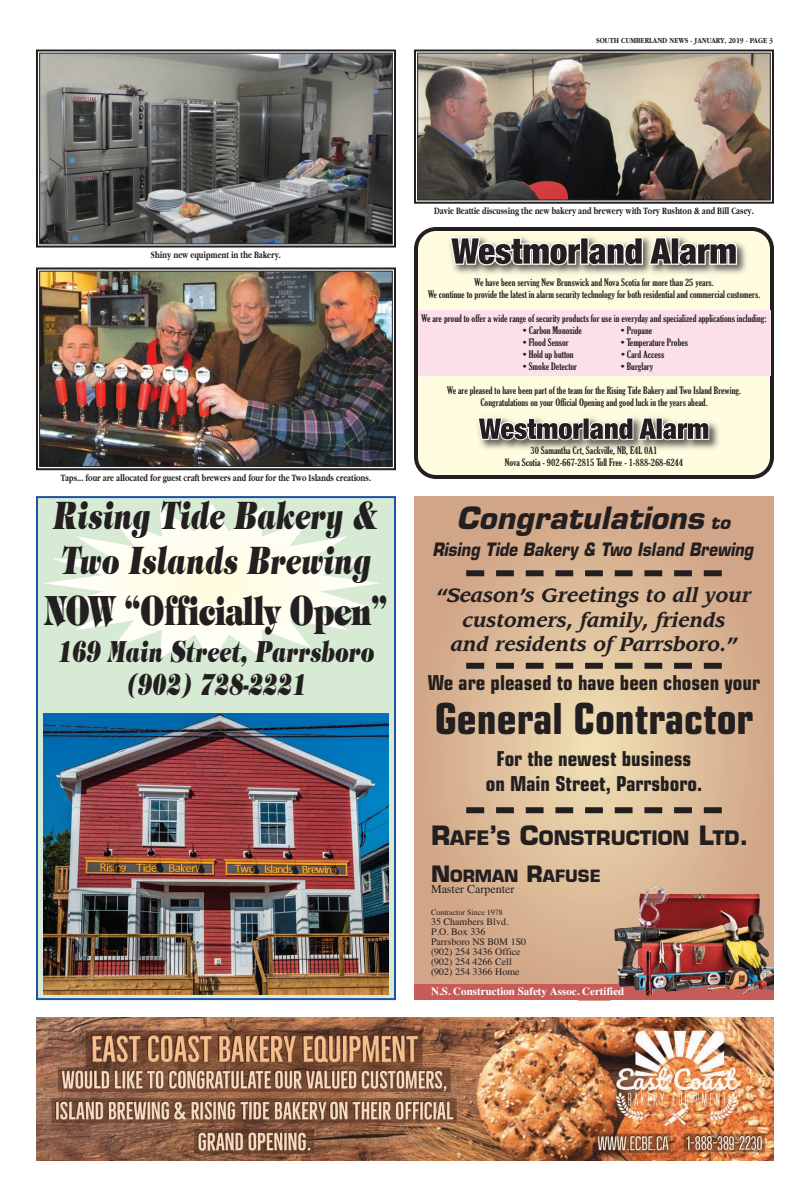
<style>
.page{position:relative;width:810px;height:1197px;background:#fff}
.page>*{position:absolute;margin:0;border:0;box-sizing:border-box;transform-origin:0 0}
.t1{font:700 condensed 42.9px "Eurostile";color:#231f20}
.t2{font:800 40.5px "Tiffany";color:#231f20;scale:.66 1}
.t3{font:italic 800 38px/45px "Tiffany";color:#231f20;scale:.66 1}
.t4{font:italic 700 30px "Eurostile";color:#231f20}
.t5{font:italic 800 29.2px/33px "Tiffany";color:#231f20;text-align:center;scale:.66 1}
.t6{font:700 condensed 20.6px/24.7px "Eurostile";color:#231f20;text-align:center}
.t7{font:700 19.5px "Eurostile";color:#231f20}
.t8{font:italic 700 19px/24.6px "Leawood";color:#231f20;text-align:center}
.t9{font:italic 700 18px "Eurostile";color:#231f20;scale:.85 1}
.t10{font:700 16.5px "Eurostile";color:#231f20}
.t11{font:12px "Times";color:#231f20}
.t12{font:700 11px "Times";color:#fff}
.t13{font:extra-condensed 10px/12px "Gloucester";color:#231f20;text-align:center;scale:1.1 1}
.t14{font:700 10px "Garamond";color:#231f20;scale:.75 1}
.t15{font:10px/10px "Times";color:#231f20}
.t16{font:700 8px "Garamond";color:#231f20;scale:.85 1}
.t17{font:8px "Times";color:#231f20}
.s1{font-size:18px}
.s2{font-size:26px}
.s3{font-size:22px}
</style>
<div class="page">
<svg style="left:414px;top:496px;width:360px;height:489px"></svg>
<div style="left:414px;top:985px;width:360px;height:15px;background:#c85b57"></div>
<img style="left:655px;top:887px;width:119px;height:104px">
<svg style="left:484px;top:570px;width:220px;height:6px"></svg>
<div style="left:466px;top:570px;width:18px;height:6px;background:#231f20"></div>
<div style="left:704px;top:570px;width:18px;height:6px;background:#231f20"></div>
<svg style="left:484px;top:663px;width:220px;height:6px"></svg>
<div style="left:466px;top:663px;width:18px;height:6px;background:#231f20"></div>
<div style="left:704px;top:663px;width:18px;height:6px;background:#231f20"></div>
<svg style="left:484px;top:807px;width:220px;height:6px"></svg>
<div style="left:466px;top:807px;width:18px;height:6px;background:#231f20"></div>
<div style="left:704px;top:807px;width:18px;height:6px;background:#231f20"></div>
<svg style="left:414px;top:227px;width:360px;height:252px"></svg>
<div style="left:418px;top:310px;width:352px;height:66px;background:#fbdfeb"></div>
<img style="left:445px;top:232px;width:305px;height:46px">
<svg style="left:450px;top:237px;width:287px;height:28px"></svg>
<img style="left:473px;top:413px;width:249px;height:40px">
<svg style="left:478px;top:418px;width:231px;height:22px"></svg>
<div style="left:38px;top:498px;width:356px;height:500px;background:#d7ebd4"></div>
<div style="left:36px;top:496px;width:360px;height:504px;border:2px solid #1c52a4"></div>
<img style="left:43px;top:713px;width:346px;height:281px">
<svg style="left:44px;top:503px;width:335px;height:160px"></svg>
<img style="left:36px;top:1017px;width:738px;height:144px">
<img style="left:419px;top:55px;width:350px;height:143px">
<div style="left:414px;top:50px;width:360px;height:154px;border:2px solid #231f20"></div>
<div style="left:417px;top:53px;width:354px;height:147px;border:1px solid #231f20"></div>
<img style="left:41px;top:55px;width:350px;height:187px">
<div style="left:36px;top:50px;width:360px;height:198px;border:2px solid #231f20"></div>
<div style="left:39px;top:53px;width:354px;height:191px;border:1px solid #231f20"></div>
<img style="left:41px;top:273px;width:350px;height:192px">
<div style="left:36px;top:268px;width:360px;height:202px;border:2px solid #231f20"></div>
<div style="left:39px;top:271px;width:354px;height:196px;border:1px solid #231f20"></div>
<p class="t16" style="left:596px;top:37px;width:209px">SOUTH CUMBERLAND NEWS - JANUARY, 2019 - PAGE 3</p>
<p class="t14" style="left:151px;top:251px;width:175px">Shiny new equipment in the Bakery.</p>
<p class="t14" style="left:61px;top:474px;width:415px">Taps... four are allocated for guest craft brewers and four for the Two Islands creations.</p>
<h3 class="t3" style="left:53px;top:496px;width:495px">Rising Tide Bakery &amp;<br>Two Islands Brewing</h3>
<h2 class="t2" style="left:45px;top:594px;width:520px">NOW “Officially Open”</h2>
<h3 class="t5" style="left:58px;top:637px;width:482px">169 Main Street, Parrsboro (902) 728-2221</h3>
<p class="t14" style="left:434px;top:207px;width:428px">Davie Beattie discussing the new bakery and brewery with Tory Rushton &amp; and Bill Casey.</p>
<p class="t13" style="left:428px;top:277px;width:304px">We have been serving New Brunswick and Nova Scotia for more than 25 years.<br>We continue to provide the latest in alarm security technology for both residential and commercial customers.</p>
<p class="t13" style="left:421px;top:313px;width:315px">We are proud to offer a wide range of security products for use in everyday and specialized applications including:</p>
<p class="t13" style="left:523px;top:325px;width:55px">• Carbon Monoxide</p>
<p class="t13" style="left:621px;top:325px;width:30px">• Propane</p>
<p class="t13" style="left:523px;top:337px;width:43px">• Flood Sensor</p>
<p class="t13" style="left:621px;top:337px;width:63px">• Temperature Probes</p>
<p class="t13" style="left:523px;top:349px;width:48px">• Hold up button</p>
<p class="t13" style="left:621px;top:349px;width:41px">• Card Access</p>
<p class="t13" style="left:523px;top:361px;width:51px">• Smoke Detector</p>
<p class="t13" style="left:621px;top:361px;width:31px">• Burglary</p>
<p class="t13" style="left:447px;top:385px;width:269px">We are pleased to have been part of the team for the Rising Tide Bakery and Two Island Brewing.<br>Congratulations on your Official Opening and good luck in the years ahead.</p>
<p class="t13" style="left:505px;top:445px;width:164px">30 Samantha Crt, Sackville, NB, E4L 0A1<br>Nova Scotia - 902-667-2815 Toll Free - 1-888-268-6244</p>
<h3 class="t4" style="left:457px;top:506px;width:279px">Congratulations <span class="s1">to</span></h3>
<h3 class="t9" style="left:433px;top:542px;width:383px">Rising Tide Bakery &amp; Two Island Brewing</h3>
<h3 class="t8" style="left:437px;top:585px;width:316px">“Season’s Greetings to all your customers, family, friends<br>and residents of Parrsboro.”</h3>
<h3 class="t6" style="left:428px;top:672px;width:334px">We are pleased to have been chosen your</h3>
<h1 class="t1" style="left:435px;top:703px;width:320px">General Contractor</h1>
<h3 class="t6" style="left:486px;top:749px;width:218px">For the newest business on Main Street, Parrsboro.</h3>
<h3 class="t7" style="left:431px;top:831px;width:319px"><span class="s2">R</span>AFE<span class="s2">’</span>S <span class="s2">C</span>ONSTRUCTION <span class="s2">L</span>TD<span class="s2">.</span></h3>
<h3 class="t10" style="left:431px;top:869px;width:171px"><span class="s3">N</span>ORMAN <span class="s3">R</span>AFUSE</h3>
<p class="t11" style="left:431px;top:884px;width:85px">Master Carpenter</p>
<p class="t17" style="left:431px;top:909px;width:73px">Contractor Since 1978</p>
<p class="t15" style="left:431px;top:917px;width:97px">35 Chambers Blvd.<br>P.O. Box 336<br>Parrsboro NS B0M 1S0 (902) 254 3436 Office (902) 254 4266 Cell (902) 254 3366 Home</p>
<p class="t12" style="left:431px;top:987px;width:195px">N.S. Construction Safety Assoc. Certified</p>
</div>
